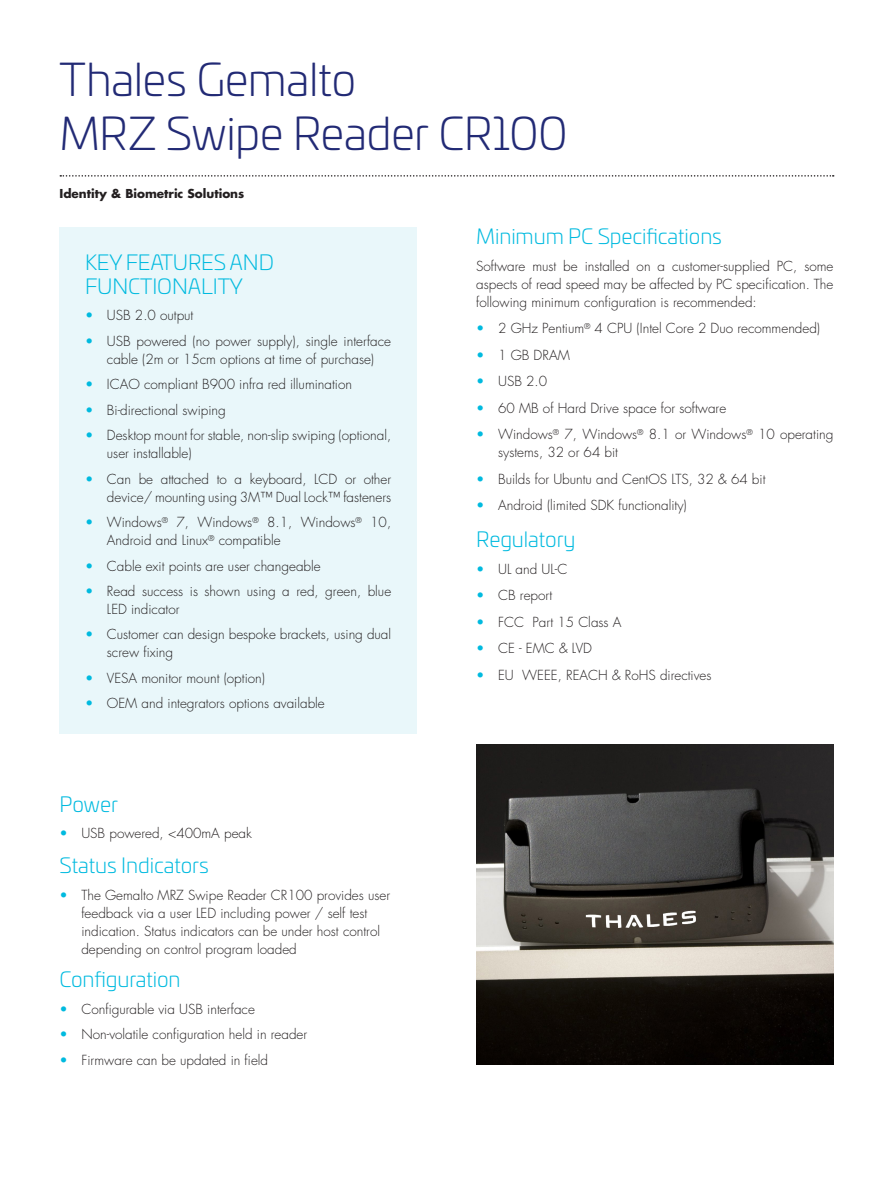
<style>
.page{position:relative;width:893px;height:1191px;background:#fff}
.page>*{position:absolute;margin:0;border:0;box-sizing:border-box;transform-origin:0 0}
.PT_Darblue_opt1{font:300 45px/54px "Univia Pro";letter-spacing:-.01em;color:#222a75}
.t1{font:300 21px/24px "Univia Pro";letter-spacing:-.005em;color:#00badf}
.Text{font:300 13.5px/18px "Futura Std";color:#231f20}
.t2{font:700 12px "Futura Std";color:#231f20}
.s1{color:#00badf}
</style>
<div class="page">
<svg style="left:60px;top:175px;width:774px;height:2px"></svg>
<div style="left:60px;top:227px;width:357px;height:507px;background:#e9f7fa"></div>
<img style="left:476px;top:744px;width:357px;height:320px">
<p class="PT_Darblue_opt1" style="left:60px;top:50px;width:510px">Thales Gemalto<br>MRZ Swipe Reader CR100</p>
<p class="t2" style="left:60px;top:185px;width:186px">Identity &amp; Biometric Solutions</p>
<h1 class="t1" style="left:85px;top:249px;width:190px">KEY FEATURES AND<br>FUNCTIONALITY</h1>
<p class="Text" style="left:85px;top:307px;width:110px"><span class="s1">•</span> USB 2.0 output</p>
<p class="Text" style="left:85px;top:332px;width:308px;text-align:center"><span class="s1">•</span> USB powered (no power supply), single interface cable (2m or 15cm options at time of purchase)</p>
<p class="Text" style="left:85px;top:376px;width:269px"><span class="s1">•</span> ICAO compliant B900 infra red illumination</p>
<p class="Text" style="left:85px;top:401px;width:142px"><span class="s1">•</span> Bi-directional swiping</p>
<p class="Text" style="left:107px;top:427px;width:286px;text-indent:-22px"><span class="s1">•</span> Desktop mount for stable, non-slip swiping (optional, user installable)</p>
<p class="Text" style="left:85px;top:470px;width:308px;text-align:right"><span class="s1">•</span> Can be attached to a keyboard, LCD or other device/ mounting using 3M™ Dual Lock™ fasteners</p>
<p class="Text" style="left:107px;top:513px;width:286px;text-indent:-22px"><span class="s1">•</span> Windows<sup>®</sup> 7, Windows<sup>®</sup> 8.1, Windows<sup>®</sup> 10,<br>Android and Linux<sup>®</sup> compatible</p>
<p class="Text" style="left:85px;top:557px;width:237px"><span class="s1">•</span> Cable exit points are user changeable</p>
<p class="Text" style="left:107px;top:582px;width:286px;text-indent:-22px"><span class="s1">•</span> Read success is shown using a red, green, blue<br>LED indicator</p>
<p class="Text" style="left:107px;top:626px;width:286px;text-indent:-22px"><span class="s1">•</span> Customer can design bespoke brackets, using dual screw fixing</p>
<p class="Text" style="left:85px;top:669px;width:182px"><span class="s1">•</span> VESA monitor mount (option)</p>
<p class="Text" style="left:85px;top:695px;width:241px"><span class="s1">•</span> OEM and integrators options available</p>
<h1 class="t1" style="left:60px;top:791px;width:60px">Power</h1>
<p class="Text" style="left:60px;top:825px;width:194px"><span class="s1">•</span> USB powered, &lt;400mA peak</p>
<h1 class="t1" style="left:60px;top:852px;width:151px">Status Indicators</h1>
<p class="Text" style="left:81px;top:886px;width:310px;text-indent:-22px"><span class="s1">•</span> The Gemalto MRZ Swipe Reader CR100 provides user feedback via a user LED including power / self test indication. Status indicators can be under host control depending on control program loaded</p>
<h1 class="t1" style="left:60px;top:966px;width:123px">Configuration</h1>
<p class="Text" style="left:60px;top:1000px;width:197px"><span class="s1">•</span> Configurable via USB interface</p>
<p class="Text" style="left:60px;top:1025px;width:249px"><span class="s1">•</span> Non-volatile configuration held in reader</p>
<p class="Text" style="left:60px;top:1051px;width:210px"><span class="s1">•</span> Firmware can be updated in field</p>
<h1 class="t1" style="left:476px;top:224px;width:247px">Minimum PC Specifications</h1>
<p class="Text" style="left:476px;top:257px;width:359px;text-align:justify">Software must be installed on a customer-supplied PC, some aspects of read speed may be affected by PC specification. The following minimum configuration is recommended:</p>
<p class="Text" style="left:476px;top:320px;width:345px"><span class="s1">•</span> 2 GHz Pentium<sup>®</sup> 4 CPU (Intel Core 2 Duo recommended)</p>
<p class="Text" style="left:476px;top:346px;width:95px"><span class="s1">•</span> 1 GB DRAM</p>
<p class="Text" style="left:476px;top:373px;width:72px"><span class="s1">•</span> USB 2.0</p>
<p class="Text" style="left:476px;top:399px;width:251px"><span class="s1">•</span> 60 MB of Hard Drive space for software</p>
<p class="Text" style="left:498px;top:426px;width:337px;text-indent:-22px"><span class="s1">•</span> Windows<sup>®</sup> 7, Windows<sup>®</sup> 8.1 or Windows<sup>®</sup> 10 operating systems, 32 or 64 bit</p>
<p class="Text" style="left:476px;top:470px;width:291px"><span class="s1">•</span> Builds for Ubuntu and CentOS LTS, 32 &amp; 64 bit</p>
<p class="Text" style="left:476px;top:497px;width:212px"><span class="s1">•</span> Android (limited SDK functionality)</p>
<h1 class="t1" style="left:476px;top:526px;width:101px">Regulatory</h1>
<p class="Text" style="left:476px;top:560px;width:93px"><span class="s1">•</span> UL and UL-C</p>
<p class="Text" style="left:476px;top:587px;width:78px"><span class="s1">•</span> CB report</p>
<p class="Text" style="left:476px;top:613px;width:147px"><span class="s1">•</span> FCC Part 15 Class A</p>
<p class="Text" style="left:476px;top:640px;width:117px"><span class="s1">•</span> CE - EMC &amp; LVD</p>
<p class="Text" style="left:476px;top:666px;width:237px"><span class="s1">•</span> EU WEEE, REACH &amp; RoHS directives</p>
</div>
